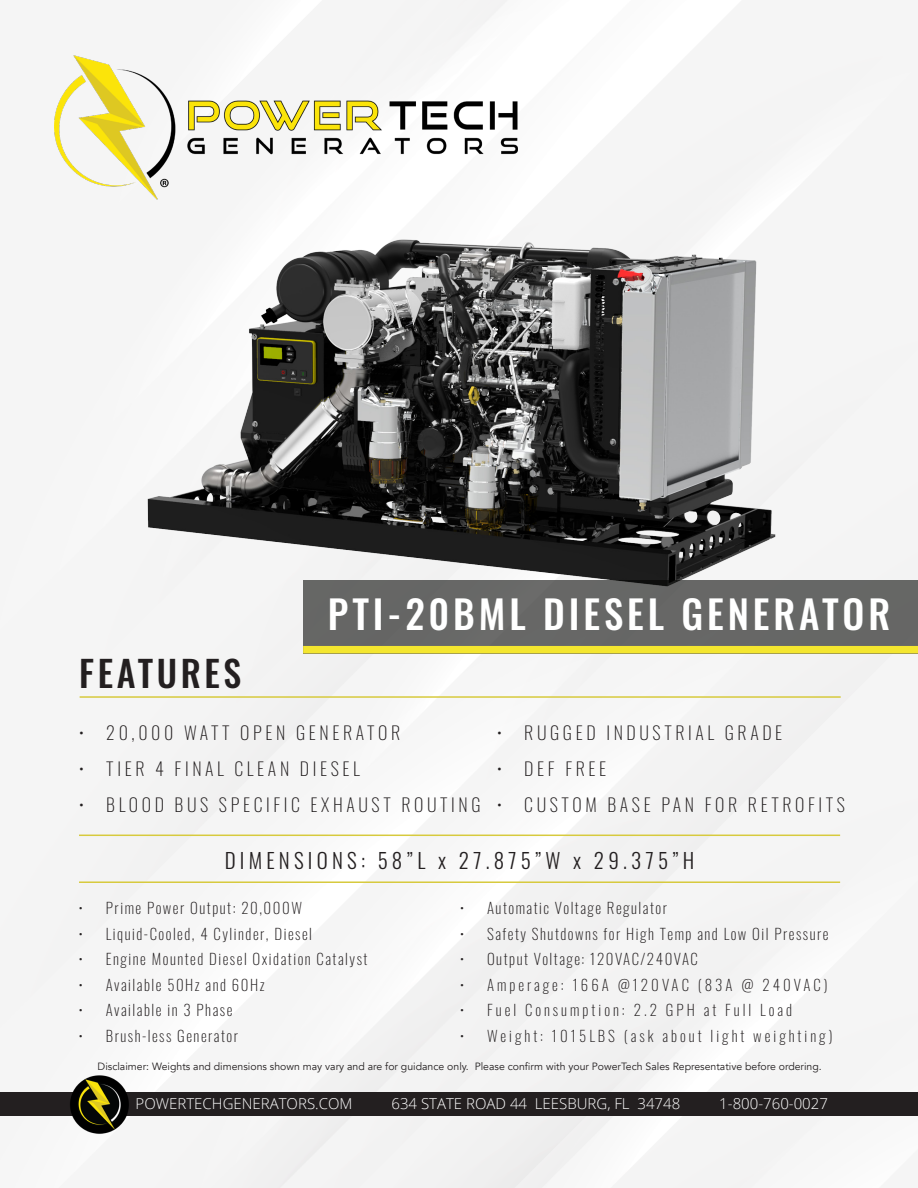
<style>
.page{position:relative;width:918px;height:1188px;background:#f5f5f5}
.page>*{position:absolute;margin:0;border:0;box-sizing:border-box;transform-origin:0 0}
.t1{font:500 39px "Oswald";letter-spacing:.1em;color:#fff}
.t2{font:500 36px "Oswald";letter-spacing:.1em;color:#231f20}
.t3{font:300 21px "Oswald";letter-spacing:.2em;color:#231f20}
.t4{font:200 18px "Oswald";letter-spacing:.2em;color:#231f20}
.t5{font:200 15px "Oswald";letter-spacing:.1em;color:#231f20}
.t6{font:200 15px "Oswald";letter-spacing:.2em;color:#231f20}
.t7{font:300 15px "Open Sans";color:#fff}
.t8{font:10.5px "Avenir";color:#231f20}
</style>
<div class="page">
<img style="left:55px;top:55px;width:68px;height:147px">
<hr style="left:80px;top:696px;width:761px;height:2px;background:#d7ca3d">
<hr style="left:79px;top:881px;width:761px;height:2px;background:#d7ca3d">
<hr style="left:79px;top:835px;width:761px;height:1px;background:#d7ca3d">
<div style="left:0;top:1092px;width:918px;height:24px;background:#231f20"></div>
<img style="left:53px;top:1069px;width:93px;height:88px">
<img style="left:123px;top:54px;width:667px;height:547px">
<div style="left:303px;top:580px;width:615px;height:73px;background:#666766"></div>
<div style="left:303px;top:646px;width:615px;height:7px;background:#f4e62f"></div>
<h2 class="t2" style="left:79px;top:655px;width:164px">FEATURES</h2>
<p class="t1" style="left:328px;top:594px;width:564px">PTI-20BML DIESEL GENERATOR</p>
<p class="t4" style="left:79px;top:717px;width:322px">• 20,000 WATT OPEN GENERATOR</p>
<p class="t4" style="left:79px;top:753px;width:282px">• TIER 4 FINAL CLEAN DIESEL</p>
<p class="t4" style="left:79px;top:789px;width:403px">• BLOOD BUS SPECIFIC EXHAUST ROUTING</p>
<p class="t4" style="left:497px;top:717px;width:287px">• RUGGED INDUSTRIAL GRADE</p>
<p class="t4" style="left:497px;top:753px;width:111px">• DEF FREE</p>
<p class="t4" style="left:497px;top:789px;width:349px">• CUSTOM BASE PAN FOR RETROFITS</p>
<p class="t3" style="left:225px;top:841px;width:471px">DIMENSIONS: 58”L x 27.875”W x 29.375”H</p>
<p class="t5" style="left:79px;top:895px;width:225px">• Prime Power Output: 20,000W</p>
<p class="t5" style="left:79px;top:920px;width:235px">• Liquid-Cooled, 4 Cylinder, Diesel</p>
<p class="t5" style="left:79px;top:946px;width:290px">• Engine Mounted Diesel Oxidation Catalyst</p>
<p class="t5" style="left:79px;top:971px;width:187px">• Available 50Hz and 60Hz</p>
<p class="t5" style="left:79px;top:997px;width:155px">• Available in 3 Phase</p>
<p class="t5" style="left:79px;top:1022px;width:161px">• Brush-less Generator</p>
<p class="t5" style="left:460px;top:895px;width:208px">• Automatic Voltage Regulator</p>
<p class="t5" style="left:460px;top:920px;width:370px">• Safety Shutdowns for High Temp and Low Oil Pressure</p>
<p class="t5" style="left:460px;top:946px;width:239px">• Output Voltage: 120VAC/240VAC</p>
<p class="t6" style="left:460px;top:971px;width:369px">• Amperage: 166A @120VAC (83A @ 240VAC)</p>
<p class="t6" style="left:460px;top:997px;width:334px">• Fuel Consumption: 2.2 GPH at Full Load</p>
<p class="t6" style="left:460px;top:1022px;width:374px">• Weight: 1015LBS (ask about light weighting)</p>
<p class="t8" style="left:98px;top:1060px;width:726px">Disclaimer: Weights and dimensions shown may vary and are for guidance only. Please confirm with your PowerTech Sales Representative before ordering.</p>
<p class="t7" style="left:136px;top:1093px;width:218px">POWERTECHGENERATORS.COM</p>
<p class="t7" style="left:392px;top:1093px;width:290px">634 STATE ROAD 44 LEESBURG, FL 34748</p>
<p class="t7" style="left:719px;top:1093px;width:110px">1-800-760-0027</p>
</div>
